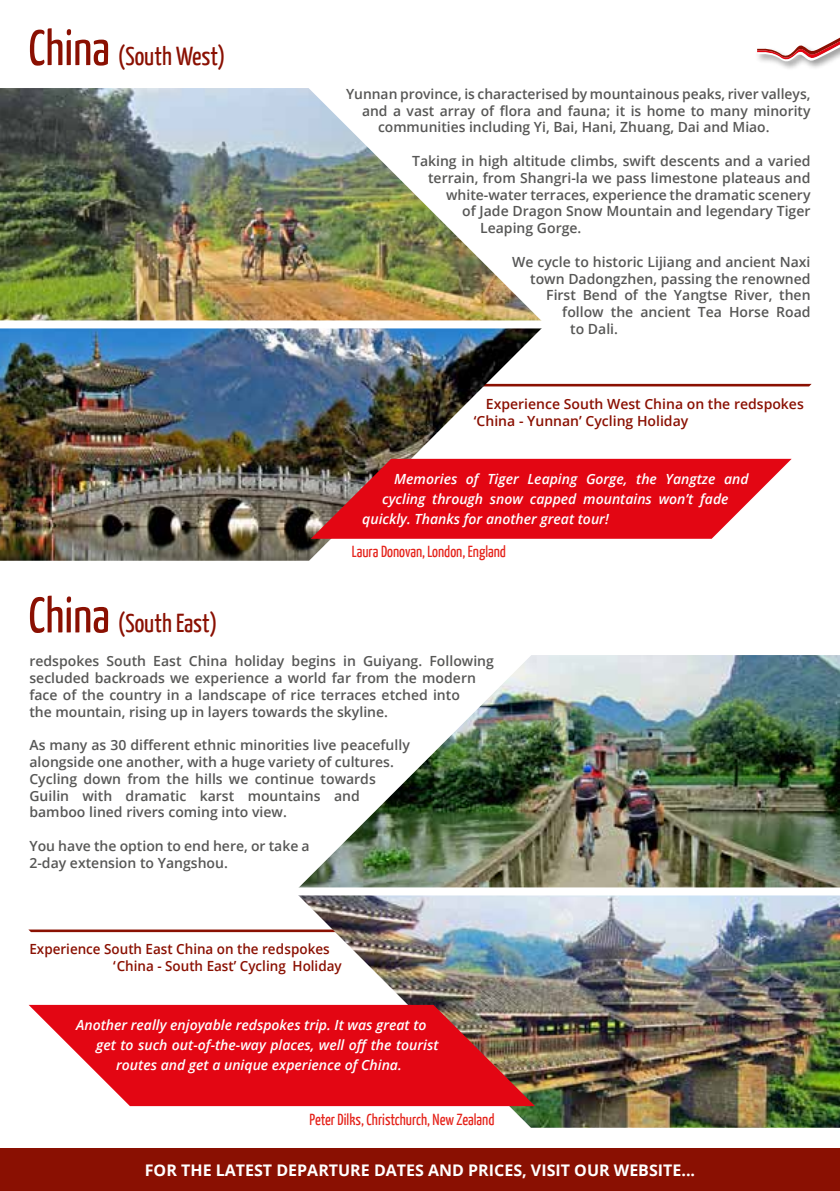
<style>
.page{position:relative;width:840px;height:1191px;background:#fff}
.page>*{position:absolute;margin:0;border:0;box-sizing:border-box;transform-origin:0 0}
.t1{font:26px "Yanone Kaffeesatz";color:#8a1002}
.t2{font:16px "Yanone Kaffeesatz";color:#e5231b}
.t3{font:700 16px "Open Sans";color:#fff}
.t4{font:600 14px/16.8px "Open Sans";color:#575756}
.t5{font:italic 600 14px "Open Sans";color:#fff}
.t6{font:600 14px/16.8px "Open Sans";color:#8a1002;scale:.96 1}
.t7{font:600 14px/16.8px "Open Sans";color:#8a1002}
.s1{font-size:50px}
</style>
<div class="page">
<div style="left:0;top:1148px;width:839px;height:43px;background:#8a1002"></div>
<svg style="left:28px;top:929px;width:268px;height:3px"></svg>
<svg style="left:543px;top:384px;width:268px;height:2px"></svg>
<img style="left:299px;top:655px;width:540px;height:232px">
<img style="left:296px;top:895px;width:543px;height:232px">
<img style="left:0;top:88px;width:541px;height:232px">
<img style="left:0;top:328px;width:543px;height:233px">
<div style="left:754px;top:33px;width:85px;height:38px;background:#000;opacity:.4"></div>
<svg style="left:756px;top:35px;width:83px;height:30px"></svg>
<svg style="left:310px;top:459px;width:481px;height:80px;background:#db222c"></svg>
<svg style="left:29px;top:1005px;width:505px;height:101px;background:#db2931"></svg>
<h1 class="t1" style="left:28px;top:40px;width:198px"><span class="s1">China</span> (South West)</h1>
<h1 class="t1" style="left:28px;top:607px;width:190px"><span class="s1">China</span> (South East)</h1>
<p class="t4" style="left:346px;top:85px;width:466px">Yunnan province, is characterised by mountainous peaks, river valleys,</p>
<p class="t4" style="left:362px;top:102px;width:450px">and a vast array of flora and fauna; it is home to many minority</p>
<p class="t4" style="left:378px;top:119px;width:393px">communities including Yi, Bai, Hani, Zhuang, Dai and Miao.</p>
<p class="t4" style="left:412px;top:152px;width:399px">Taking in high altitude climbs, swift descents and a varied</p>
<p class="t4" style="left:428px;top:169px;width:384px">terrain, from Shangri-la we pass limestone plateaus and</p>
<p class="t4" style="left:446px;top:186px;width:365px">white-water terraces, experience the dramatic scenery</p>
<p class="t4" style="left:462px;top:203px;width:350px">of Jade Dragon Snow Mountain and legendary Tiger</p>
<p class="t4" style="left:480px;top:219px;width:103px">Leaping Gorge.</p>
<p class="t4" style="left:512px;top:253px;width:299px">We cycle to historic Lijiang and ancient Naxi</p>
<p class="t4" style="left:530px;top:270px;width:282px">town Dadongzhen, passing the renowned</p>
<p class="t4" style="left:546px;top:287px;width:266px">First Bend of the Yangtse River, then</p>
<p class="t4" style="left:562px;top:303px;width:250px">follow the ancient Tea Horse Road</p>
<p class="t4" style="left:570px;top:320px;width:49px">to Dali.</p>
<p class="t7" style="left:473px;top:395px;width:331px;text-indent:12px">Experience South West China on the redspokes ‘China - Yunnan’ Cycling Holiday</p>
<p class="t5" style="left:394px;top:469px;width:356px">Memories of Tiger Leaping Gorge, the Yangtze and</p>
<p class="t5" style="left:382px;top:489px;width:347px">cycling through snow capped mountains won’t fade</p>
<p class="t5" style="left:362px;top:509px;width:248px">quickly. Thanks for another great tour!</p>
<p class="t2" style="left:352px;top:542px;width:156px">Laura Donovan, London, England</p>
<p class="t4" style="left:29px;top:652px;width:466px">redspokes South East China holiday begins in Guiyang. Following secluded backroads we experience a world far from the modern face of the country in a landscape of rice terraces etched into<br>the mountain, rising up in layers towards the skyline.</p>
<p class="t4" style="left:29px;top:736px;width:382px">As many as 30 different ethnic minorities live peacefully alongside one another, with a huge variety of cultures.<br>Cycling down from the hills we continue towards Guilin with dramatic karst mountains and bamboo lined rivers coming into view.</p>
<p class="t4" style="left:29px;top:837px;width:282px">You have the option to end here, or take a<br>2-day extension to Yangshou.</p>
<p class="t6" style="left:113px;top:940px;width:239px;text-indent:-84px">Experience South East China on the redspokes ‘China - South East’ Cycling Holiday</p>
<p class="t5" style="left:76px;top:1015px;width:351px">Another really enjoyable redspokes trip. It was great to</p>
<p class="t5" style="left:96px;top:1035px;width:343px">get to such out-of-the-way places, well off the tourist</p>
<p class="t5" style="left:116px;top:1055px;width:287px">routes and get a unique experience of China.</p>
<p class="t2" style="left:309px;top:1109px;width:186px">Peter Dilks, Christchurch, New Zealand</p>
<p class="t3" style="left:145px;top:1158px;width:551px">FOR THE LATEST DEPARTURE DATES AND PRICES, VISIT OUR WEBSITE...</p>
</div>
